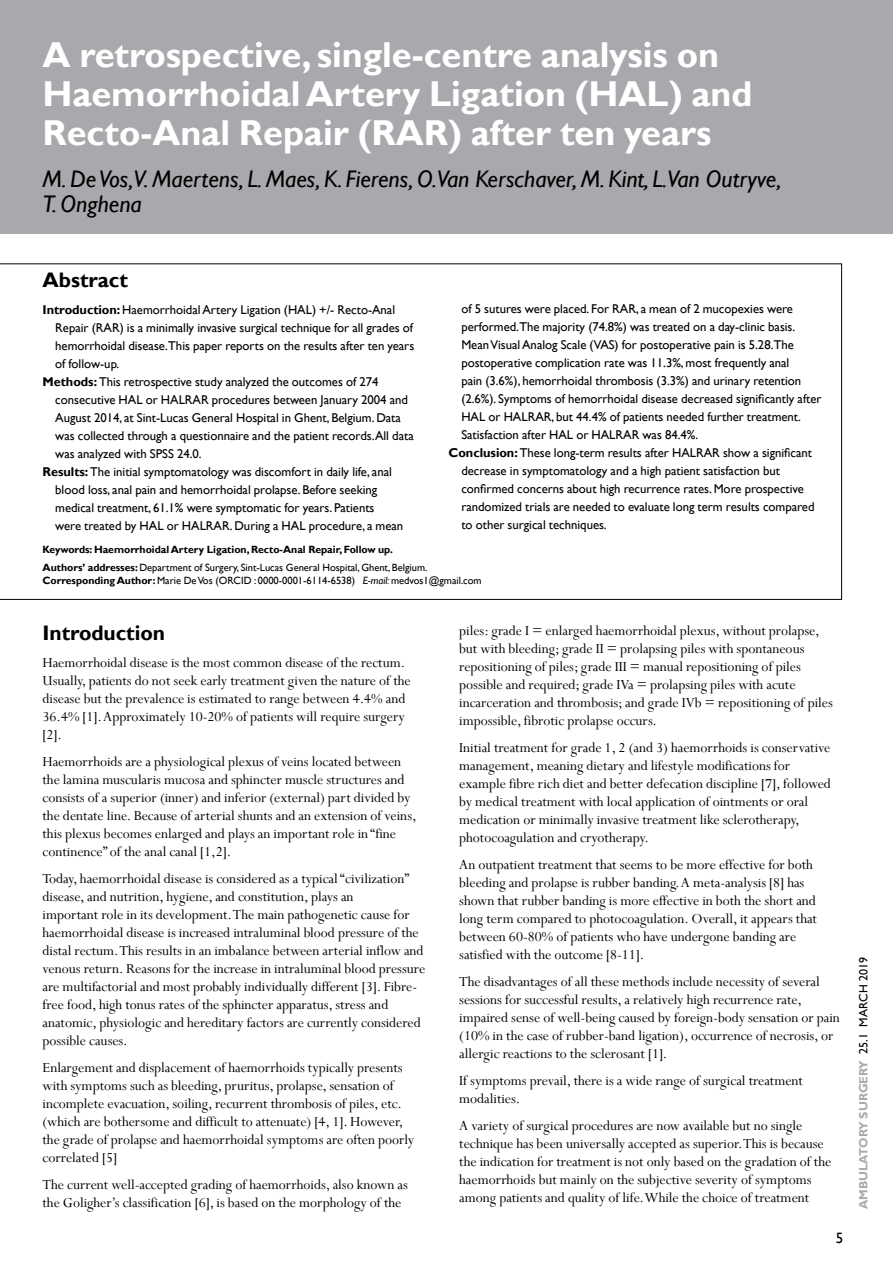
<style>
.page{position:relative;width:893px;height:1263px;background:#fff}
.page>*{position:absolute;margin:0;border:0;box-sizing:border-box;transform-origin:0 0}
.t1{font:700 36px/39px "Gill Sans";color:#fff}
.t2{font:italic 24px/25.5px "Gill Sans";color:#000}
.t3{font:700 21px "Gill Sans";color:#000}
.t4{font:15.3px/18px "Perpetua";color:#000}
.t5{font:15px "Gill Sans";color:#000}
.t6{font:12.75px "Gill Sans";color:#000}
.t7{font:700 12px "Gill Sans";color:#a9abae}
.t8{font:700 10.5px/17.7px "Gill Sans";color:#000}
.t9{font:10.5px "Gill Sans";color:#000}
.s1{font-weight:700}
.s2{font-weight:400}
.s3{font-style:italic}
.s4{font-weight:400;color:#000}
</style>
<div class="page">
<div style="left:0;top:0;width:893px;height:233px;background:#a7a9ac"></div>
<svg style="left:0;top:264px;width:842px;height:336px"></svg>
<h1 class="t1" style="left:43px;top:37px;width:711px">A retrospective, single-centre analysis on<br>Haemorrhoidal Artery Ligation (HAL) and<br>Recto-Anal Repair (RAR) after ten years</h1>
<h2 class="t2" style="left:43px;top:166px;width:741px">M. De Vos,V. Maertens, L. Maes, K. Fierens, O.Van Kerschaver, M. Kint, L.Van Outryve,<br>T. Onghena</h2>
<h3 class="t3" style="left:43px;top:267px;width:87px">Abstract</h3>
<p class="t6" style="left:43px;top:302px;width:354px"><span class="s1">Introduction:</span> Haemorrhoidal Artery Ligation (HAL) +/- Recto-Anal</p>
<p class="t6" style="left:55px;top:320px;width:359px">Repair (RAR) is a minimally invasive surgical technique for all grades of</p>
<p class="t6" style="left:55px;top:338px;width:360px">hemorrhoidal disease.This paper reports on the results after ten years</p>
<p class="t6" style="left:55px;top:356px;width:66px">of follow-up.</p>
<p class="t6" style="left:43px;top:374px;width:337px"><span class="s1">Methods:</span> This retrospective study analyzed the outcomes of 274</p>
<p class="t6" style="left:55px;top:392px;width:354px">consecutive HAL or HALRAR procedures between January 2004 and</p>
<p class="t6" style="left:55px;top:410px;width:347px">August 2014, at Sint-Lucas General Hospital in Ghent, Belgium. Data</p>
<p class="t6" style="left:55px;top:428px;width:360px">was collected through a questionnaire and the patient records.All data</p>
<p class="t6" style="left:55px;top:446px;width:148px">was analyzed with SPSS 24.0.</p>
<p class="t6" style="left:43px;top:464px;width:351px"><span class="s1">Results:</span> The initial symptomatology was discomfort in daily life, anal</p>
<p class="t6" style="left:55px;top:482px;width:324px">blood loss, anal pain and hemorrhoidal prolapse. Before seeking</p>
<p class="t6" style="left:55px;top:500px;width:321px">medical treatment, 61.1% were symptomatic for years. Patients</p>
<p class="t6" style="left:55px;top:518px;width:350px">were treated by HAL or HALRAR. During a HAL procedure, a mean</p>
<p class="t6" style="left:461px;top:301px;width:333px">of 5 sutures were placed. For RAR, a mean of 2 mucopexies were</p>
<p class="t6" style="left:461px;top:319px;width:335px">performed.The majority (74.8%) was treated on a day-clinic basis.</p>
<p class="t6" style="left:461px;top:337px;width:334px">Mean Visual Analog Scale (VAS) for postoperative pain is 5.28.The</p>
<p class="t6" style="left:461px;top:355px;width:330px">postoperative complication rate was 11.3%, most frequently anal</p>
<p class="t6" style="left:461px;top:373px;width:341px">pain (3.6%), hemorrhoidal thrombosis (3.3%) and urinary retention</p>
<p class="t6" style="left:461px;top:391px;width:362px">(2.6%). Symptoms of hemorrhoidal disease decreased significantly after</p>
<p class="t6" style="left:461px;top:409px;width:341px">HAL or HALRAR, but 44.4% of patients needed further treatment.</p>
<p class="t6" style="left:461px;top:427px;width:238px">Satisfaction after HAL or HALRAR was 84.4%.</p>
<p class="t6" style="left:449px;top:445px;width:365px"><span class="s1">Conclusion:</span> These long-term results after HALRAR show a significant</p>
<p class="t6" style="left:461px;top:463px;width:320px">decrease in symptomatology and a high patient satisfaction but</p>
<p class="t6" style="left:461px;top:481px;width:344px">confirmed concerns about high recurrence rates. More prospective</p>
<p class="t6" style="left:461px;top:499px;width:355px">randomized trials are needed to evaluate long term results compared</p>
<p class="t6" style="left:461px;top:517px;width:147px">to other surgical techniques.</p>
<p class="t8" style="left:43px;top:541px;width:386px">Keywords: Haemorrhoidal Artery Ligation, Recto-Anal Repair, Follow up.<br>Authors’ addresses: <span class="s2">Department of Surgery, Sint-Lucas General Hospital, Ghent, Belgium.</span></p>
<p class="t9" style="left:43px;top:574px;width:441px"><span class="s1">Corresponding Author:</span> Marie De Vos (ORCID : 0000-0001-6114-6538) <span class="s3">E-mail:</span> medvos1@gmail.com</p>
<h3 class="t3" style="left:43px;top:620px;width:124px">Introduction</h3>
<p class="t4" style="left:43px;top:653px;width:370px">Haemorrhoidal disease is the most common disease of the rectum.<br>Usually, patients do not seek early treatment given the nature of the disease but the prevalence is estimated to range between 4.4% and 36.4% [1]. Approximately 10-20% of patients will require surgery [2].</p>
<p class="t4" style="left:43px;top:752px;width:376px">Haemorrhoids are a physiological plexus of veins located between the lamina muscularis mucosa and sphincter muscle structures and consists of a superior (inner) and inferior (external) part divided by the dentate line. Because of arterial shunts and an extension of veins, this plexus becomes enlarged and plays an important role in “fine continence” of the anal canal [1,2].</p>
<p class="t4" style="left:43px;top:869px;width:384px">Today, haemorrhoidal disease is considered as a typical “civilization” disease, and nutrition, hygiene, and constitution, plays an<br>important role in its development. The main pathogenetic cause for haemorrhoidal disease is increased intraluminal blood pressure of the distal rectum. This results in an imbalance between arterial inflow and venous return. Reasons for the increase in intraluminal blood pressure are multifactorial and most probably individually different [3]. Fibre&shy;free food, high tonus rates of the sphincter apparatus, stress and anatomic, physiologic and hereditary factors are currently considered possible causes.</p>
<p class="t4" style="left:43px;top:1058px;width:373px">Enlargement and displacement of haemorrhoids typically presents with symptoms such as bleeding, pruritus, prolapse, sensation of incomplete evacuation, soiling, recurrent thrombosis of piles, etc. (which are bothersome and difficult to attenuate) [4, 1]. However, the grade of prolapse and haemorrhoidal symptoms are often poorly correlated [5]</p>
<p class="t4" style="left:43px;top:1175px;width:367px">The current well-accepted grading of haemorrhoids, also known as the Goligher’s classification [6], is based on the morphology of the</p>
<p class="t4" style="left:459px;top:621px;width:375px">piles: grade I = enlarged haemorrhoidal plexus, without prolapse, but with bleeding; grade II = prolapsing piles with spontaneous repositioning of piles; grade III = manual repositioning of piles possible and required; grade IVa = prolapsing piles with acute incarceration and thrombosis; and grade IVb = repositioning of piles impossible, fibrotic prolapse occurs.</p>
<p class="t4" style="left:459px;top:738px;width:373px">Initial treatment for grade 1, 2 (and 3) haemorrhoids is conservative management, meaning dietary and lifestyle modifications for example fibre rich diet and better defecation discipline [7], followed by medical treatment with local application of ointments or oral medication or minimally invasive treatment like sclerotherapy, photocoagulation and cryotherapy.</p>
<p class="t4" style="left:459px;top:855px;width:359px">An outpatient treatment that seems to be more effective for both bleeding and prolapse is rubber banding. A meta-analysis [8] has shown that rubber banding is more effective in both the short and long term compared to photocoagulation. Overall, it appears that between 60-80% of patients who have undergone banding are satisfied with the outcome [8-11].</p>
<p class="t4" style="left:459px;top:972px;width:382px">The disadvantages of all these methods include necessity of several sessions for successful results, a relatively high recurrence rate, impaired sense of well-being caused by foreign-body sensation or pain (10% in the case of rubber-band ligation), occurrence of necrosis, or allergic reactions to the sclerosant [1].</p>
<p class="t4" style="left:459px;top:1071px;width:345px">If symptoms prevail, there is a wide range of surgical treatment modalities.</p>
<p class="t4" style="left:459px;top:1116px;width:374px">A variety of surgical procedures are now available but no single technique has been universally accepted as superior. This is because the indication for treatment is not only based on the gradation of the haemorrhoids but mainly on the subjective severity of symptoms among patients and quality of life. While the choice of treatment</p>
<p class="t5" style="left:836px;top:1229px;width:9px">5</p>
<p class="t7" style="left:856px;top:1209px;width:253px;rotate:-90deg">AMBULATORY SURGERY <span class="s4">25.1 MARCH 2019</span></p>
</div>
